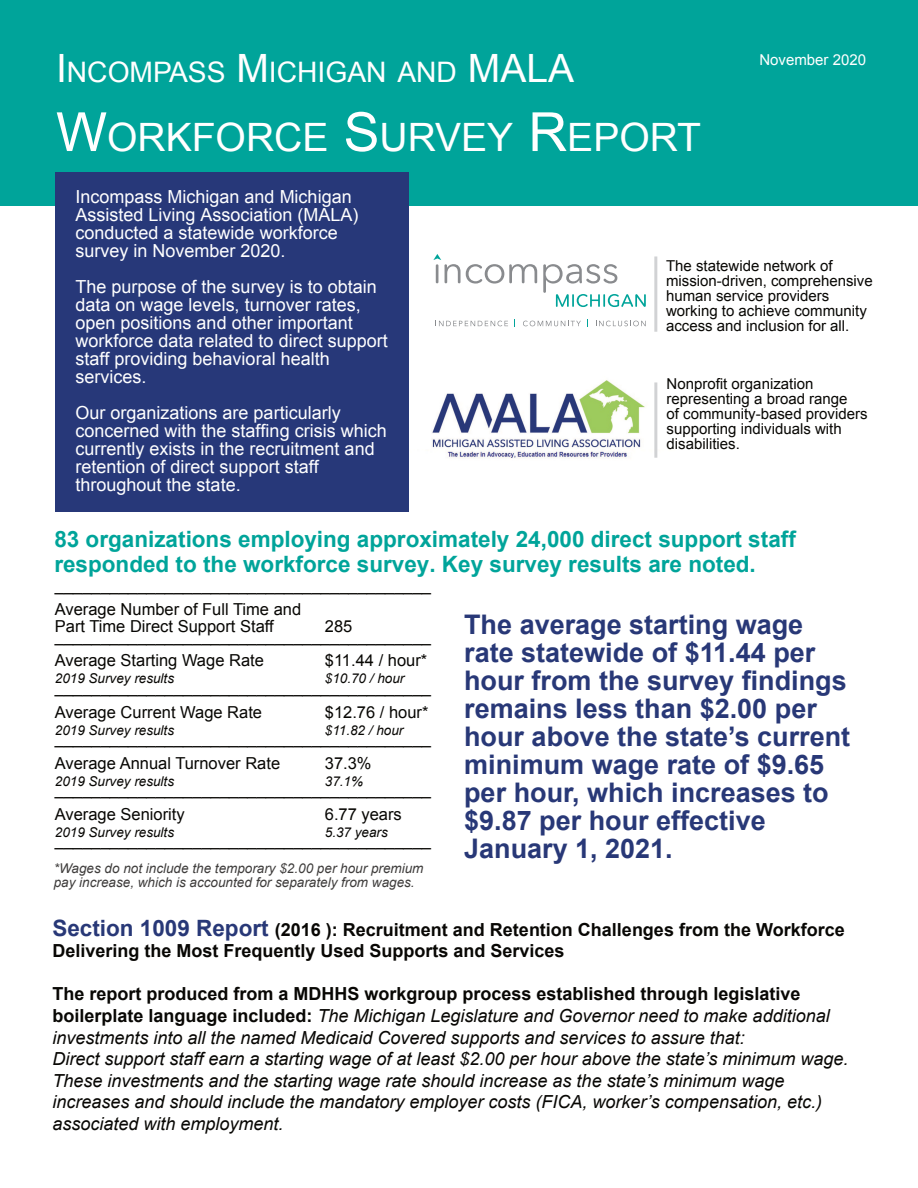
<style>
.page{position:relative;width:918px;height:1188px;background:#fff}
.page>*{position:absolute;margin:0;border:0;box-sizing:border-box;transform-origin:0 0}
.t1{font:39.15px "Arial";color:#fff}
.t2{font:28.2px "Arial";color:#fff}
.t3{font:700 27px/27.9px "Arial";color:#283877}
.t4{font:700 22.5px/25.5px "Arial";color:#00a49a}
.t5{font:italic 18px/21.6px "Arial";color:#080704}
.t6{font:18px/18px "Arial";color:#fff}
.t7{font:700 18px/21.6px "Arial";color:#080704}
.t8{font:16.5px/24.6px "Arial";color:#080704}
.t9{font:15px/15px "Arial";color:#080704}
.t10{font:15px "Arial";color:#fff}
.t11{font:italic 13.5px "Arial";color:#080704}
.t12{font:italic 13.5px/14px "Arial";color:#3f3d3c}
.s1{font-size:39px}
.s2{font-size:54px}
.s3{font-size:22.5px;color:#283877}
.s4{font-weight:700;font-style:normal}
</style>
<div class="page">
<img style="left:432px;top:380px;width:213px;height:68px">
<img style="left:408px;top:449px;width:250px;height:13px">
<div style="left:0;top:0;width:918px;height:206px;background:#00a49a"></div>
<div style="left:55px;top:172px;width:353px;height:340px;background:#273879"></div>
<hr style="left:654px;top:256px;width:3px;height:76px;background:#d1d2d4">
<hr style="left:654px;top:382px;width:3px;height:76px;background:#d1d2d4">
<svg style="left:439px;top:321px;width:69px;height:5px"></svg>
<svg style="left:523px;top:321px;width:58px;height:5px"></svg>
<svg style="left:596px;top:321px;width:50px;height:5px"></svg>
<svg style="left:543px;top:264px;width:103px;height:43px"></svg>
<svg style="left:433px;top:254px;width:104px;height:30px"></svg>
<h2 class="t2" style="left:56px;top:62px;width:519px"><span class="s1">I</span>NCOMPASS <span class="s1">M</span>ICHIGAN AND <span class="s1">MALA</span></h2>
<h1 class="t1" style="left:56px;top:123px;width:646px"><span class="s2">W</span>ORKFORCE <span class="s2">S</span>URVEY <span class="s2">R</span>EPORT</h1>
<p class="t10" style="left:759px;top:54px;width:108px">November 2020</p>
<p class="t6" style="left:76px;top:190px;width:285px">Incompass Michigan and Michigan<br>Assisted Living Association (MALA) conducted a statewide workforce survey in November 2020.</p>
<p class="t6" style="left:76px;top:280px;width:314px">The purpose of the survey is to obtain data on wage levels, turnover rates, open positions and other important workforce data related to direct support staff providing behavioral health services.</p>
<p class="t6" style="left:76px;top:406px;width:313px">Our organizations are particularly concerned with the staffing crisis which currently exists in the recruitment and retention of direct support staff throughout the state.</p>
<p class="t9" style="left:666px;top:260px;width:208px">The statewide network of mission-driven, comprehensive human service providers working to achieve community access and inclusion for all.</p>
<p class="t9" style="left:667px;top:378px;width:202px">Nonprofit organization representing a broad range<br>of community-based providers supporting individuals with disabilities.</p>
<p class="t4" style="left:54px;top:528px;width:743px">83 organizations employing approximately 24,000 direct support staff responded to the workforce survey. Key survey results are noted.</p>
<p class="t3" style="left:464px;top:614px;width:388px">The average starting wage rate statewide of $11.44 per hour from the survey findings remains less than $2.00 per hour above the state’s current minimum wage rate of $9.65 per hour, which increases to $9.87 per hour effective<br>January 1, 2021.</p>
<p class="t8" style="left:55px;top:574px;width:378px">_________________________________________<br>Average Number of Full Time and</p>
<p class="t8" style="left:55px;top:616px;width:220px">Part Time Direct Support Staff</p>
<p class="t8" style="left:325px;top:616px;width:29px">285</p>
<p class="t8" style="left:55px;top:625px;width:378px">_________________________________________<br>Average Starting Wage Rate</p>
<p class="t8" style="left:325px;top:650px;width:104px">$11.44 / hour*</p>
<p class="t11" style="left:55px;top:674px;width:121px">2019 Survey results</p>
<p class="t11" style="left:325px;top:674px;width:81px">$10.70 / hour</p>
<p class="t8" style="left:55px;top:676px;width:378px">_________________________________________<br>Average Current Wage Rate</p>
<p class="t8" style="left:325px;top:701px;width:105px">$12.76 / hour*</p>
<p class="t11" style="left:55px;top:725px;width:121px">2019 Survey results</p>
<p class="t11" style="left:325px;top:725px;width:80px">$11.82 / hour</p>
<p class="t8" style="left:55px;top:728px;width:378px">_________________________________________<br>Average Annual Turnover Rate</p>
<p class="t8" style="left:325px;top:752px;width:48px">37.3%</p>
<p class="t11" style="left:55px;top:776px;width:121px">2019 Survey results</p>
<p class="t11" style="left:325px;top:776px;width:40px">37.1%</p>
<p class="t8" style="left:55px;top:779px;width:378px">_________________________________________<br>Average Seniority</p>
<p class="t8" style="left:325px;top:803px;width:79px">6.77 years</p>
<p class="t11" style="left:55px;top:827px;width:121px">2019 Survey results</p>
<p class="t11" style="left:325px;top:827px;width:65px">5.37 years</p>
<p class="t8" style="left:55px;top:830px;width:378px">_________________________________________</p>
<p class="t12" style="left:54px;top:862px;width:371px">*Wages do not include the temporary $2.00 per hour premium pay increase, which is accounted for separately from wages.</p>
<p class="t7" style="left:52px;top:920px;width:794px"><span class="s3">Section 1009 Report</span> (2016 ): Recruitment and Retention Challenges from the Workforce<br>Delivering the Most Frequently Used Supports and Services</p>
<p class="t5" style="left:52px;top:985px;width:798px"><span class="s4">The report produced from a MDHHS workgroup process established through legislative boilerplate language included:</span> The Michigan Legislature and Governor need to make additional investments into all the named Medicaid Covered supports and services to assure that:<br>Direct support staff earn a starting wage of at least $2.00 per hour above the state’s minimum wage.<br>These investments and the starting wage rate should increase as the state’s minimum wage increases and should include the mandatory employer costs (FICA, worker’s compensation, etc.) associated with employment.</p>
</div>
